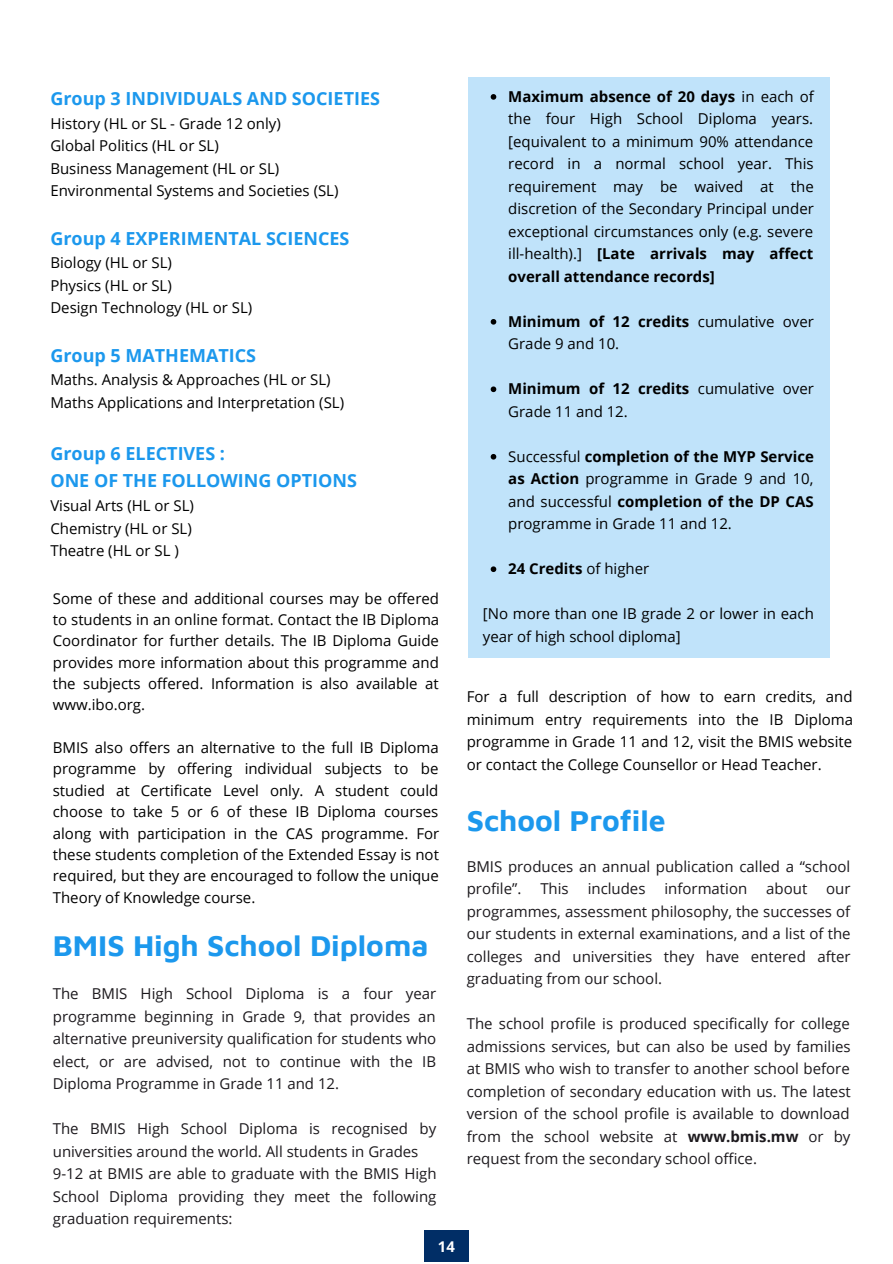
<style>
.page{position:relative;width:893px;height:1264px;background:#fff}
.page>*{position:absolute;margin:0;border:0;box-sizing:border-box;transform-origin:0 0}
.t1{font:700 30px "Maven Pro";color:#1c98ed}
.t2{font:700 18px "Open Sans";color:#1c98ed}
.t3{font:15px/22.5px "Open Sans";color:#000;text-align:justify}
.t4{font:15px/22.5px "Open Sans";color:#1c191d;text-align:justify}
.t5{font:700 15px "Open Sans";color:#000}
.t6{font:700 14.85px "Open Sans";color:#fff}
.s1{font-weight:700}
.s2{font-weight:400}
</style>
<div class="page">
<div style="left:468px;top:78px;width:361px;height:580px;background:#c0e3fa"></div>
<svg style="left:490px;top:94px;width:6px;height:6px"></svg>
<svg style="left:490px;top:319px;width:6px;height:5px"></svg>
<svg style="left:490px;top:386px;width:6px;height:6px"></svg>
<svg style="left:490px;top:454px;width:6px;height:5px"></svg>
<svg style="left:490px;top:566px;width:6px;height:6px"></svg>
<div style="left:424px;top:1230px;width:44px;height:32px;background:#012e66"></div>
<p class="t2" style="left:50px;top:86px;width:331px">Group 3 INDIVIDUALS AND SOCIETIES</p>
<p class="t3" style="left:50px;top:112px;width:232px">History (HL or SL - Grade 12 only)</p>
<p class="t3" style="left:50px;top:134px;width:170px">Global Politics (HL or SL)</p>
<p class="t3" style="left:50px;top:157px;width:230px">Business Management (HL or SL)</p>
<p class="t3" style="left:50px;top:179px;width:289px">Environmental Systems and Societies (SL)</p>
<p class="t2" style="left:50px;top:225px;width:300px">Group 4 EXPERIMENTAL SCIENCES</p>
<p class="t3" style="left:50px;top:251px;width:123px">Biology (HL or SL)</p>
<p class="t3" style="left:50px;top:273px;width:123px">Physics (HL or SL)</p>
<p class="t3" style="left:50px;top:296px;width:203px">Design Technology (HL or SL)</p>
<p class="t2" style="left:50px;top:342px;width:207px">Group 5 MATHEMATICS</p>
<p class="t3" style="left:50px;top:368px;width:282px">Maths. Analysis &amp; Approaches (HL or SL)</p>
<p class="t3" style="left:50px;top:390px;width:295px">Maths Applications and Interpretation (SL)</p>
<p class="t2" style="left:50px;top:441px;width:176px">Group 6 ELECTIVES :</p>
<p class="t2" style="left:50px;top:468px;width:308px">ONE OF THE FOLLOWING OPTIONS</p>
<p class="t3" style="left:50px;top:494px;width:145px">Visual Arts (HL or SL)</p>
<p class="t3" style="left:50px;top:516px;width:143px">Chemistry (HL or SL)</p>
<p class="t3" style="left:50px;top:539px;width:130px">Theatre (HL or SL )</p>
<p class="t3" style="left:53px;top:587px;width:388px;line-height:21.3px">Some of these and additional courses may be offered to students in an online format. Contact the IB Diploma Coordinator for further details. The IB Diploma Guide provides more information about this programme and the subjects offered. Information is also available at www.ibo.org.</p>
<p class="t3" style="left:53px;top:736px;width:388px;line-height:21.3px">BMIS also offers an alternative to the full IB Diploma programme by offering individual subjects to be studied at Certificate Level only. A student could choose to take 5 or 6 of these IB Diploma courses along with participation in the CAS programme. For these students completion of the Extended Essay is not required, but they are encouraged to follow the unique Theory of Knowledge course.</p>
<p class="t1" style="left:53px;top:927px;width:377px">BMIS High School Diploma</p>
<p class="t4" style="left:53px;top:982px;width:385px">The BMIS High School Diploma is a four year programme beginning in Grade 9, that provides an alternative preuniversity qualification for students who elect, or are advised, not to continue with the IB Diploma Programme in Grade 11 and 12.</p>
<p class="t4" style="left:53px;top:1117px;width:385px">The BMIS High School Diploma is recognised by universities around the world. All students in Grades</p>
<p class="t4" style="left:53px;top:1162px;width:385px">9-12 at BMIS are able to graduate with the BMIS High School Diploma providing they meet the following graduation requirements:</p>
<p class="t6" style="left:438px;top:1236px;width:18px">14</p>
<p class="t3" style="left:508px;top:85px;width:307px"><span class="s1">Maximum absence of 20 days</span> in each of the four High School Diploma years. [equivalent to a minimum 90% attendance record in a normal school year. This requirement may be waived at the discretion of the Secondary Principal under exceptional circumstances only (e.g. severe ill-health).] <span class="s1">[Late arrivals may affect overall attendance records]</span></p>
<p class="t3" style="left:508px;top:310px;width:307px"><span class="s1">Minimum of 12 credits</span> cumulative over<br>Grade 9 and 10.</p>
<p class="t3" style="left:508px;top:377px;width:307px"><span class="s1">Minimum of 12 credits</span> cumulative over<br>Grade 11 and 12.</p>
<p class="t3" style="left:508px;top:445px;width:307px">Successful <span class="s1">completion of the MYP Service as Action</span> programme in Grade 9 and 10, and successful <span class="s1">completion of the DP CAS </span>programme in Grade 11 and 12.</p>
<p class="t5" style="left:508px;top:558px;width:142px">24 Credits <span class="s2">of higher</span></p>
<p class="t3" style="left:483px;top:602px;width:332px">[No more than one IB grade 2 or lower in each year of high school diploma]</p>
<p class="t3" style="left:466px;top:685px;width:388px">For a full description of how to earn credits, and minimum entry requirements into the IB Diploma programme in Grade 11 and 12, visit the BMIS website or contact the College Counsellor or Head Teacher.</p>
<p class="t1" style="left:466px;top:802px;width:200px">School Profile</p>
<p class="t4" style="left:466px;top:854px;width:385px">BMIS produces an annual publication called a “school profile”.</p>
<p class="t4" style="left:540px;top:877px;width:30px">This</p>
<p class="t4" style="left:587px;top:877px;width:59px">includes</p>
<p class="t4" style="left:664px;top:877px;width:84px">information</p>
<p class="t4" style="left:766px;top:877px;width:43px">about</p>
<p class="t4" style="left:466px;top:877px;width:385px;text-indent:359px">our programmes, assessment philosophy, the successes of our students in external examinations, and a list of the colleges and universities they have entered after graduating from our school.</p>
<p class="t4" style="left:466px;top:1012px;width:385px">The school profile is produced specifically for college admissions services, but can also be used by families at BMIS who wish to transfer to another school before completion of secondary education with us. The latest version of the school profile is available to download from the school website at <span class="s1">www.bmis.mw</span> or by request from the secondary school office.</p>
</div>
